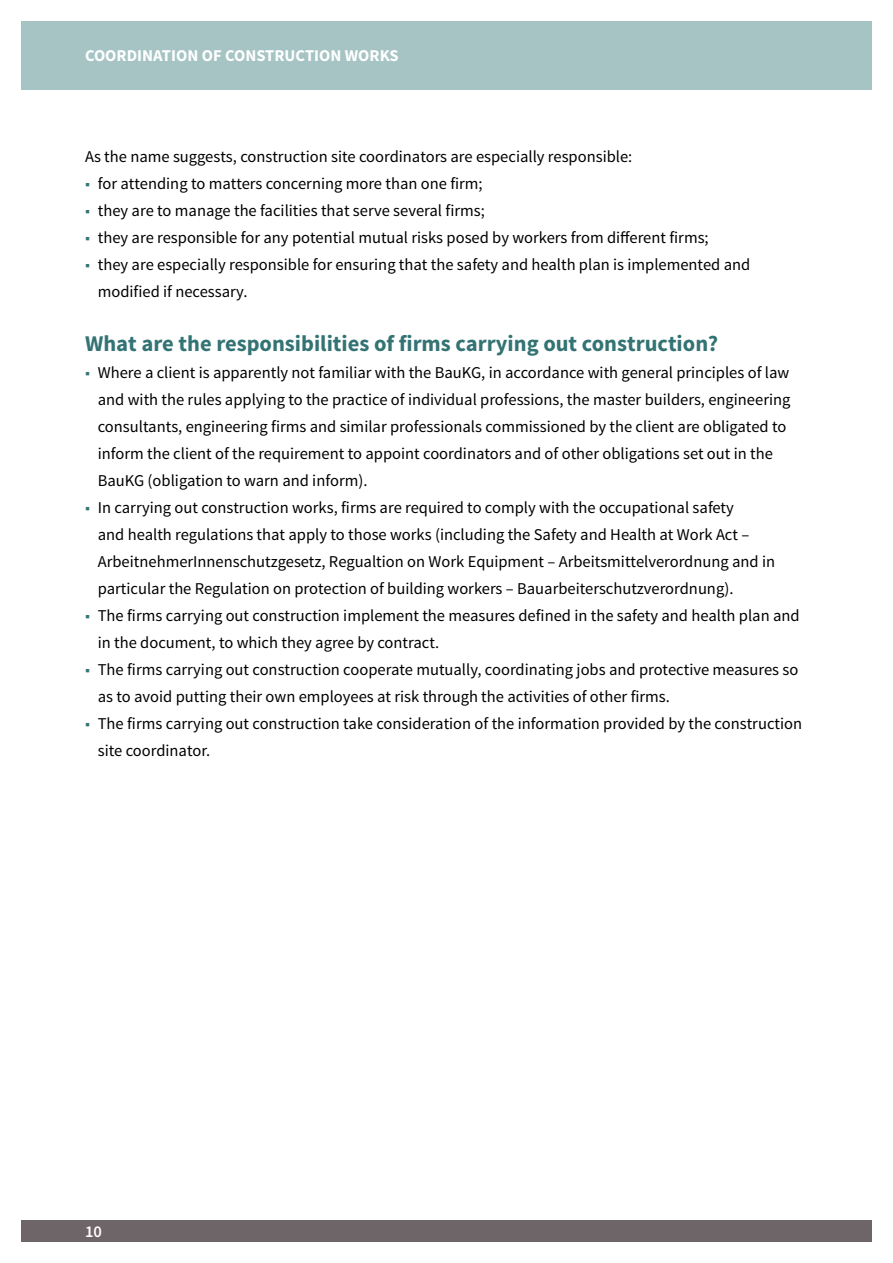
<style>
.page{position:relative;width:893px;height:1263px;background:#fff}
.page>*{position:absolute;margin:0;border:0;box-sizing:border-box;transform-origin:0 0}
.Überschrift_2__Ebene{font:700 22.5px "Source Sans Pro";color:#337374}
.Fließtext{font:16.5px/27px "Source Sans Pro";color:#000}
.t1{font:700 16.5px "Source Sans Pro";color:#fff}
.t2{font:600 16.5px "Source Sans Pro";color:#fff}
.s1{color:#337374}
</style>
<div class="page">
<div style="left:21px;top:21px;width:851px;height:68px;background:#a6c4c4"></div>
<div style="left:21px;top:1220px;width:851px;height:22px;background:#6e6569"></div>
<p class="t1" style="left:85px;top:45px;width:315px">COORDINATION OF CONSTRUCTION WORKS</p>
<p class="Fließtext" style="left:85px;top:143px;width:549px">As the name suggests, construction site coordinators are especially responsible:</p>
<p class="Fließtext" style="left:85px;top:170px;width:399px"><span class="s1">■</span> for attending to matters concerning more than one firm;</p>
<p class="Fließtext" style="left:85px;top:197px;width:401px"><span class="s1">■</span> they are to manage the facilities that serve several firms;</p>
<p class="Fließtext" style="left:85px;top:224px;width:625px"><span class="s1">■</span> they are responsible for any potential mutual risks posed by workers from different firms;</p>
<p class="Fließtext" style="left:98px;top:251px;width:654px;text-indent:-13px"><span class="s1">■</span> they are especially responsible for ensuring that the safety and health plan is implemented and modified if necessary.</p>
<h2 class="Überschrift_2__Ebene" style="left:85px;top:329px;width:635px">What are the responsibilities of firms carrying out construction?</h2>
<p class="Fließtext" style="left:98px;top:359px;width:694px;text-indent:-13px"><span class="s1">■</span> Where a client is apparently not familiar with the BauKG, in accordance with general principles of law and with the rules applying to the practice of individual professions, the master builders, engineering consultants, engineering firms and similar professionals commissioned by the client are obligated to inform the client of the requirement to appoint coordinators and of other obligations set out in the BauKG (obligation to warn and inform).</p>
<p class="Fließtext" style="left:98px;top:494px;width:679px;text-indent:-13px"><span class="s1">■</span> In carrying out construction works, firms are required to comply with the occupational safety<br>and health regulations that apply to those works (including the Safety and Health at Work Act – ArbeitnehmerInnenschutzgesetz, Regualtion on Work Equipment – Arbeitsmittelverordnung and in particular the Regulation on protection of building workers – Bauarbeiterschutzverordnung).</p>
<p class="Fließtext" style="left:98px;top:602px;width:703px;text-indent:-13px"><span class="s1">■</span> The firms carrying out construction implement the measures defined in the safety and health plan and in the document, to which they agree by contract.</p>
<p class="Fließtext" style="left:98px;top:656px;width:702px;text-indent:-13px"><span class="s1">■</span> The firms carrying out construction cooperate mutually, coordinating jobs and protective measures so as to avoid putting their own employees at risk through the activities of other firms.</p>
<p class="Fließtext" style="left:98px;top:710px;width:706px;text-indent:-13px"><span class="s1">■</span> The firms carrying out construction take consideration of the information provided by the construction site coordinator.</p>
<p class="t2" style="left:85px;top:1221px;width:18px">10</p>
</div>
